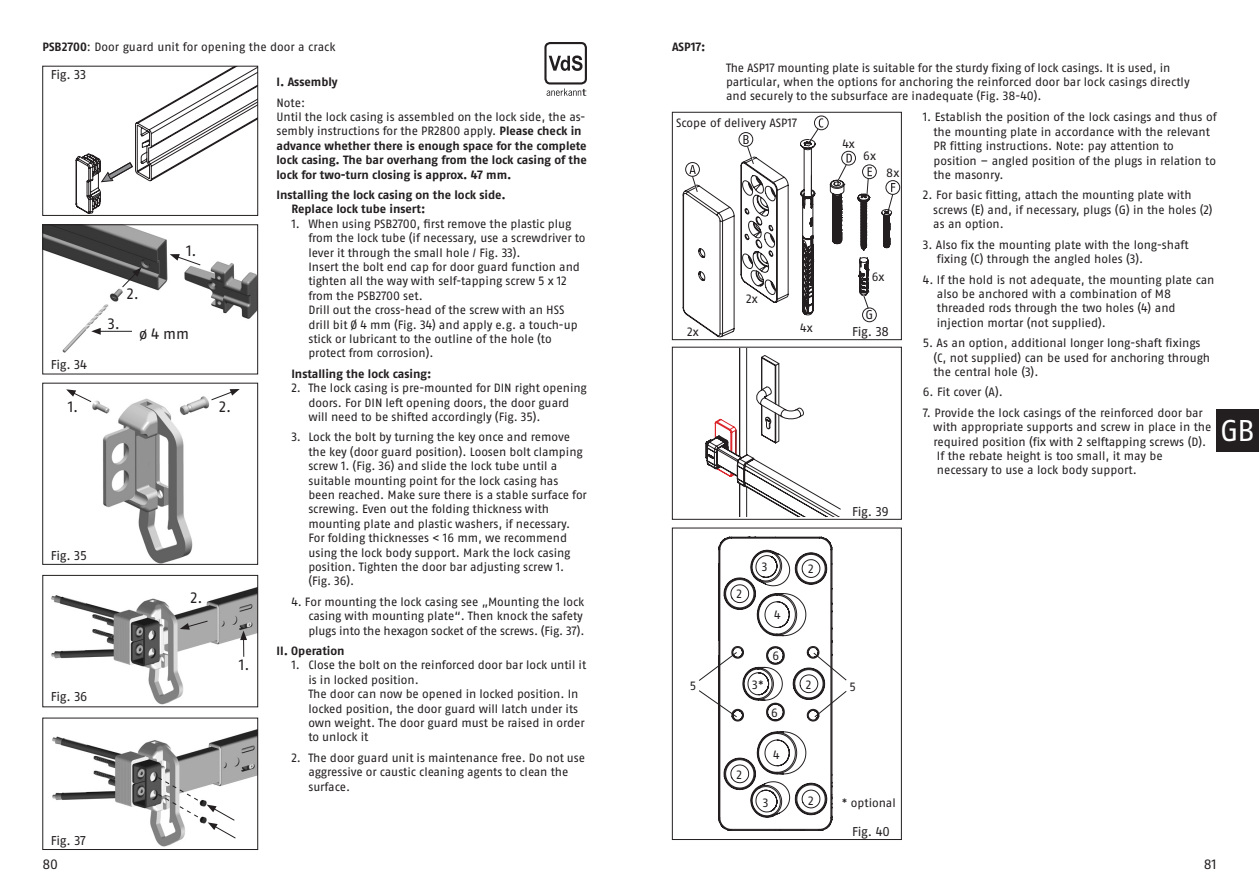
<style>
.page{position:relative;width:1259px;height:893px;background:#fff}
.page>*{position:absolute;margin:0;border:0;box-sizing:border-box;transform-origin:0 0}
.t1{font:30px "ABUS Fago Pro";color:#fff}
.t2{font:15px "ABUS Fago Pro";color:#231f20}
.t3{font:13.5px "ABUS Fago Pro";color:#231f20}
.t4{font:12.75px "ABUS Fago Pro";letter-spacing:-.015em;color:#231f20}
.t5{font:12px/14.4px "ABUS Fago Pro";color:#231f20}
.t6{font:700 12px/14.4px "ABUS Fago Pro";color:#231f20}
.s1{font-weight:700}
.s2{font-weight:400}
</style>
<div class="page">
<div style="left:1216px;top:409px;width:43px;height:43px;background:#231f20"></div>
<img style="left:45px;top:227px;width:211px;height:126px">
<div style="left:43px;top:225px;width:215px;height:149px;border:1px solid #231f20"></div>
<img style="left:92px;top:396px;width:117px;height:167px">
<div style="left:43px;top:383px;width:215px;height:182px;border:1px solid #231f20"></div>
<svg style="left:170px;top:254px;width:31px;height:12px"></svg>
<svg style="left:121px;top:267px;width:20px;height:21px"></svg>
<hr style="left:98px;top:331px;width:34px;height:1px;background:#231f20">
<svg style="left:91px;top:328px;width:10px;height:7px"></svg>
<svg style="left:66px;top:389px;width:26px;height:13px"></svg>
<svg style="left:211px;top:389px;width:29px;height:12px"></svg>
<div style="left:43px;top:66px;width:215px;height:150px;border:1px solid #231f20"></div>
<svg style="left:76px;top:66px;width:182px;height:147px"></svg>
<img style="left:51px;top:587px;width:205px;height:118px">
<div style="left:43px;top:575px;width:215px;height:132px;border:1px solid #231f20"></div>
<img style="left:52px;top:729px;width:204px;height:118px">
<div style="left:43px;top:718px;width:215px;height:132px;border:1px solid #231f20"></div>
<svg style="left:180px;top:620px;width:28px;height:10px"></svg>
<svg style="left:240px;top:631px;width:7px;height:26px"></svg>
<svg style="left:207px;top:805px;width:29px;height:34px"></svg>
<svg style="left:157px;top:776px;width:42px;height:42px"></svg>
<svg style="left:546px;top:88px;width:40px;height:8px"></svg>
<div style="left:544px;top:42px;width:43px;height:43px;border:2px solid #231f20;border-radius:5px"></div>
<svg style="left:549px;top:55px;width:33px;height:16px"></svg>
<div style="left:672px;top:112px;width:229px;height:228px;border:1px solid #231f20"></div>
<div style="left:814px;top:116px;width:14px;height:14px;border:1px solid #231f20;border-radius:50%"></div>
<div style="left:885px;top:180px;width:15px;height:15px;border:1px solid #231f20;border-radius:50%"></div>
<svg style="left:682px;top:118px;width:213px;height:219px"></svg>
<div style="left:672px;top:347px;width:229px;height:173px;border:1px solid #231f20"></div>
<svg style="left:699px;top:536px;width:148px;height:295px"></svg>
<div style="left:672px;top:528px;width:229px;height:312px;border:1px solid #231f20"></div>
<svg style="left:697px;top:348px;width:144px;height:169px"></svg>
<p class="t5" style="left:43px;top:40px;width:294px"><span class="s1">PSB2700</span>: Door guard unit for opening the door a crack</p>
<p class="t6" style="left:276px;top:75px;width:63px">I. Assembly</p>
<p class="t6" style="left:276px;top:95px;width:312px"><span class="s2">Note:<br>Until the lock casing is assembled on the lock side, the as&shy;sembly instructions for the PR2800 apply.</span> Please check in advance whether there is enough space for the complete lock casing. The bar overhang from the lock casing of the lock for two-turn closing is approx. 47 mm.</p>
<p class="t6" style="left:276px;top:188px;width:231px">Installing the lock casing on the lock side.</p>
<p class="t6" style="left:291px;top:202px;width:135px">Replace lock tube insert:</p>
<p class="t5" style="left:308px;top:216px;width:279px;text-indent:-17px">1. When using PSB2700, first remove the plastic plug from the lock tube (if necessary, use a screwdriver to lever it through the small hole / Fig. 33).</p>
<p class="t5" style="left:308px;top:260px;width:273px">Insert the bolt end cap for door guard function and tighten all the way with self-tapping screw 5 x 12 from the PSB2700 set.</p>
<p class="t5" style="left:308px;top:303px;width:271px">Drill out the cross-head of the screw with an HSS drill bit Ø 4 mm (Fig. 34) and apply e.g. a touch-up stick or lubricant to the outline of the hole (to protect from corrosion).</p>
<p class="t6" style="left:291px;top:366px;width:142px">Installing the lock casing:</p>
<p class="t5" style="left:308px;top:381px;width:280px;text-indent:-17px">2. The lock casing is pre-mounted for DIN right opening doors. For DIN left opening doors, the door guard will need to be shifted accordingly (Fig. 35).</p>
<p class="t5" style="left:308px;top:430px;width:280px;text-indent:-17px">3. Lock the bolt by turning the key once and remove the key (door guard position). Loosen bolt clamping screw 1. (Fig. 36) and slide the lock tube until a suitable mounting point for the lock casing has been reached. Make sure there is a stable surface for screwing. Even out the folding thickness with mounting plate and plastic washers, if necessary.<br>For folding thicknesses &lt; 16 mm, we recommend using the lock body support. Mark the lock casing position. Tighten the door bar adjusting screw 1. (Fig. 36).</p>
<p class="t5" style="left:308px;top:594px;width:278px;text-indent:-17px">4. For mounting the lock casing see „Mounting the lock casing with mounting plate“. Then knock the safety plugs into the hexagon socket of the screws. (Fig. 37).</p>
<p class="t6" style="left:276px;top:644px;width:70px">II. Operation</p>
<p class="t5" style="left:308px;top:658px;width:279px;text-indent:-17px">1. Close the bolt on the reinforced door bar lock until it is in locked position.</p>
<p class="t5" style="left:308px;top:687px;width:278px">The door can now be opened in locked position. In locked position, the door guard will latch under its own weight. The door guard must be raised in order to unlock it</p>
<p class="t5" style="left:308px;top:750px;width:278px;text-indent:-17px">2. The door guard unit is maintenance free. Do not use aggressive or caustic cleaning agents to clean the surface.</p>
<p class="t4" style="left:51px;top:67px;width:37px">Fig. 33</p>
<p class="t2" style="left:186px;top:242px;width:12px">1.</p>
<p class="t2" style="left:127px;top:285px;width:14px">2.</p>
<p class="t2" style="left:108px;top:315px;width:14px">3.</p>
<p class="t2" style="left:139px;top:325px;width:52px">ø 4 mm</p>
<p class="t4" style="left:51px;top:357px;width:38px">Fig. 34</p>
<p class="t2" style="left:68px;top:398px;width:12px">1.</p>
<p class="t2" style="left:219px;top:398px;width:14px">2.</p>
<p class="t4" style="left:51px;top:547px;width:38px">Fig. 35</p>
<p class="t2" style="left:191px;top:589px;width:14px">2.</p>
<p class="t2" style="left:239px;top:655px;width:12px">1.</p>
<p class="t4" style="left:51px;top:689px;width:38px">Fig. 36</p>
<p class="t4" style="left:51px;top:833px;width:37px">Fig. 37</p>
<p class="t6" style="left:672px;top:40px;width:35px">ASP17:</p>
<p class="t5" style="left:726px;top:60px;width:465px">The ASP17 mounting plate is suitable for the sturdy fixing of lock casings. It is used, in particular, when the options for anchoring the reinforced door bar lock casings directly and securely to the subsurface are inadequate (Fig. 38-40).</p>
<p class="t5" style="left:676px;top:116px;width:122px">Scope of delivery ASP17</p>
<p class="t5" style="left:687px;top:324px;width:13px">2x</p>
<p class="t5" style="left:746px;top:292px;width:13px">2x</p>
<p class="t5" style="left:800px;top:320px;width:14px">4x</p>
<p class="t5" style="left:690px;top:679px;width:8px">5</p>
<p class="t5" style="left:736px;top:587px;width:7px">2</p>
<p class="t5" style="left:762px;top:560px;width:7px">3</p>
<p class="t5" style="left:774px;top:608px;width:8px">4</p>
<p class="t5" style="left:752px;top:678px;width:13px">3*</p>
<p class="t5" style="left:772px;top:649px;width:8px">6</p>
<p class="t5" style="left:771px;top:706px;width:8px">6</p>
<p class="t5" style="left:736px;top:768px;width:7px">2</p>
<p class="t5" style="left:773px;top:748px;width:8px">4</p>
<p class="t5" style="left:763px;top:795px;width:7px">3</p>
<p class="t5" style="left:808px;top:562px;width:7px">2</p>
<p class="t5" style="left:805px;top:678px;width:7px">2</p>
<p class="t5" style="left:808px;top:793px;width:7px">2</p>
<p class="t5" style="left:842px;top:137px;width:14px">4x</p>
<p class="t5" style="left:863px;top:148px;width:14px">6x</p>
<p class="t5" style="left:886px;top:165px;width:15px">8x</p>
<p class="t5" style="left:871px;top:270px;width:14px">6x</p>
<p class="t4" style="left:865px;top:307px;width:9px">G</p>
<p class="t4" style="left:852px;top:324px;width:39px">Fig. 38</p>
<p class="t4" style="left:852px;top:503px;width:38px">Fig. 39</p>
<p class="t5" style="left:933px;top:110px;width:285px;text-indent:-10px">1. Establish the position of the lock casings and thus of the mounting plate in accordance with the relevant PR fitting instructions. Note: pay attention to position – angled position of the plugs in relation to the masonry.</p>
<p class="t5" style="left:933px;top:188px;width:281px;text-indent:-10px">2. For basic fitting, attach the mounting plate with screws (E) and, if necessary, plugs (G) in the holes (2) as an option.</p>
<p class="t5" style="left:937px;top:237px;width:253px;text-indent:-14px">3. Also fix the mounting plate with the long-shaft fixing (C) through the angled holes (3).</p>
<p class="t5" style="left:937px;top:272px;width:279px;text-indent:-14px">4. If the hold is not adequate, the mounting plate can also be anchored with a combination of M8 threaded rods through the two holes (4) and injection mortar (not supplied).</p>
<p class="t5" style="left:933px;top:336px;width:278px;text-indent:-10px">5. As an option, additional longer long-shaft fixings (C, not supplied) can be used for anchoring through the central hole (3).</p>
<p class="t5" style="left:923px;top:385px;width:81px">6. Fit cover (A).</p>
<p class="t5" style="left:923px;top:405px;width:281px">7. Provide the lock casings of the reinforced door bar</p>
<p class="t5" style="left:933px;top:420px;width:280px">with appropriate supports and screw in place in the</p>
<p class="t5" style="left:933px;top:434px;width:274px">required position (fix with 2 selftapping screws (D).</p>
<p class="t5" style="left:937px;top:448px;width:227px">If the rebate height is too small, it may be</p>
<p class="t5" style="left:937px;top:463px;width:201px">necessary to use a lock body support.</p>
<p class="t1" style="left:1220px;top:413px;width:36px">GB</p>
<p class="t5" style="left:849px;top:680px;width:8px">5</p>
<p class="t5" style="left:842px;top:795px;width:55px">* optional</p>
<p class="t4" style="left:852px;top:824px;width:39px">Fig. 40</p>
<p class="t3" style="left:43px;top:856px;width:17px">80</p>
<p class="t3" style="left:1203px;top:856px;width:14px">81</p>
</div>
